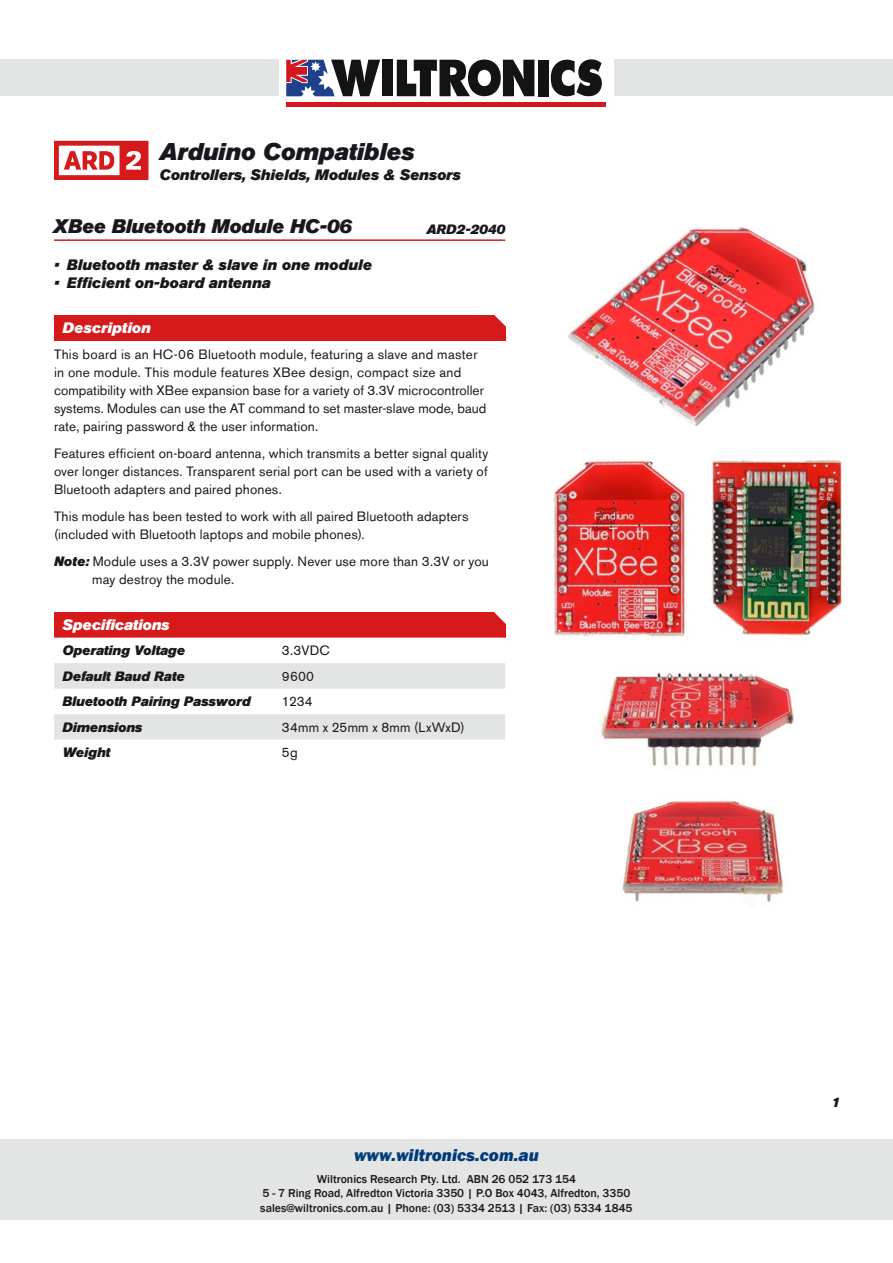
<style>
.page{position:relative;width:893px;height:1263px;background:#fff}
.page>*{position:absolute;margin:0;border:0;box-sizing:border-box;transform-origin:0 0}
.t1{font:italic 24px "Akzidenz Grotesk BQ Super";color:#1a171c}
.t2{font:italic 19.5px "Akzidenz Grotesk BQ Super";color:#1a171c}
.t3{font:italic 800 17.25px "Franklin Gothic";color:#003b79}
.t4{font:italic 15px "Akzidenz Grotesk BQ Super";letter-spacing:.005em;color:#1a171c}
.t5{font:italic 15px "Akzidenz Grotesk BQ Super";color:#fff}
.t6{font:13.5px/18px "Akzidenz Grotesk BE";letter-spacing:.01em;color:#1a171c}
.t7{font:italic 13.5px "Akzidenz Grotesk BQ Super";color:#1a171c}
.t8{font:500 11.85px/14.2px "Franklin Gothic";color:#1a171c;text-align:center}
.s1{font-family:"Akzidenz Grotesk BQ Super";font-style:italic}
</style>
<div class="page">
<div style="left:0;top:1140px;width:893px;height:80px;background:#e3e4e4"></div>
<div style="left:0;top:60px;width:279px;height:36px;background:#e3e4e4"></div>
<div style="left:614px;top:60px;width:279px;height:36px;background:#e3e4e4"></div>
<div style="left:286px;top:102px;width:319px;height:5px;background:#d5161c"></div>
<svg style="left:286px;top:60px;width:94px;height:36px"></svg>
<div style="left:382px;top:60px;width:10px;height:36px;background:#121312"></div>
<div style="left:538px;top:60px;width:10px;height:36px;background:#121312"></div>
<svg style="left:551px;top:59px;width:51px;height:37px"></svg>
<svg style="left:397px;top:60px;width:137px;height:36px"></svg>
<svg style="left:54px;top:141px;width:94px;height:39px"></svg>
<hr style="left:54px;top:239px;width:451px;height:2px;background:#d61a1c">
<img style="left:568px;top:227px;width:247px;height:200px">
<div style="left:54px;top:315px;width:451px;height:26px;background:#d61a1c"></div>
<svg style="left:494px;top:315px;width:12px;height:17px"></svg>
<div style="left:54px;top:612px;width:451px;height:26px;background:#d61a1c"></div>
<svg style="left:54px;top:663px;width:451px;height:77px"></svg>
<svg style="left:494px;top:612px;width:12px;height:17px"></svg>
<img style="left:711px;top:460px;width:132px;height:176px">
<img style="left:553px;top:460px;width:133px;height:177px">
<img style="left:600px;top:672px;width:194px;height:95px">
<img style="left:621px;top:800px;width:162px;height:102px">
<h1 class="t1" style="left:159px;top:138px;width:256px">Arduino Compatibles</h1>
<p class="t4" style="left:159px;top:166px;width:303px">Controllers, Shields, Modules &amp; Sensors</p>
<h2 class="t2" style="left:53px;top:215px;width:301px">XBee Bluetooth Module HC-06</h2>
<p class="t7" style="left:426px;top:222px;width:80px">ARD2-2040</p>
<p class="t4" style="left:54px;top:256px;width:319px">• Bluetooth master &amp; slave in one module</p>
<p class="t4" style="left:54px;top:274px;width:218px">• Efficient on-board antenna</p>
<p class="t5" style="left:63px;top:319px;width:90px">Description</p>
<p class="t6" style="left:54px;top:345px;width:434px">This board is an HC-06 Bluetooth module, featuring a slave and master in one module. This module features XBee design, compact size and compatibility with XBee expansion base for a variety of 3.3V microcontroller systems. Modules can use the AT command to set master-slave mode, baud rate, pairing password &amp; the user information.</p>
<p class="t6" style="left:54px;top:444px;width:436px;text-align:justify">Features efficient on-board antenna, which transmits a better signal quality over longer distances. Transparent serial port can be used with a variety of Bluetooth adapters and paired phones.</p>
<p class="t6" style="left:54px;top:507px;width:416px">This module has been tested to work with all paired Bluetooth adapters (included with Bluetooth laptops and mobile phones).</p>
<p class="t6" style="left:92px;top:552px;width:398px;text-indent:-38px"><span class="s1">Note:</span> Module uses a 3.3V power supply. Never use more than 3.3V or you may destroy the module.</p>
<p class="t5" style="left:63px;top:616px;width:108px">Specifications</p>
<p class="t7" style="left:63px;top:642px;width:124px">Operating Voltage</p>
<p class="t6" style="left:282px;top:641px;width:49px">3.3VDC</p>
<p class="t7" style="left:63px;top:668px;width:124px">Default Baud Rate</p>
<p class="t6" style="left:282px;top:667px;width:34px">9600</p>
<p class="t7" style="left:63px;top:693px;width:190px">Bluetooth Pairing Password</p>
<p class="t6" style="left:282px;top:692px;width:32px">1234</p>
<p class="t7" style="left:63px;top:719px;width:81px">Dimensions</p>
<p class="t6" style="left:282px;top:718px;width:184px">34mm x 25mm x 8mm (LxWxD)</p>
<p class="t7" style="left:63px;top:744px;width:49px">Weight</p>
<p class="t6" style="left:282px;top:743px;width:17px">5g</p>
<p class="t3" style="left:354px;top:1144px;width:186px">www.wiltronics.com.au</p>
<p class="t8" style="left:260px;top:1172px;width:374px">Wiltronics Research Pty. Ltd. ABN 26 052 173 154<br>5 - 7 Ring Road, Alfredton Victoria 3350 | P.O Box 4043, Alfredton, 3350 sales@wiltronics.com.au | Phone: (03) 5334 2513 | Fax: (03) 5334 1845</p>
<p class="t7" style="left:831px;top:1094px;width:10px">1</p>
</div>
